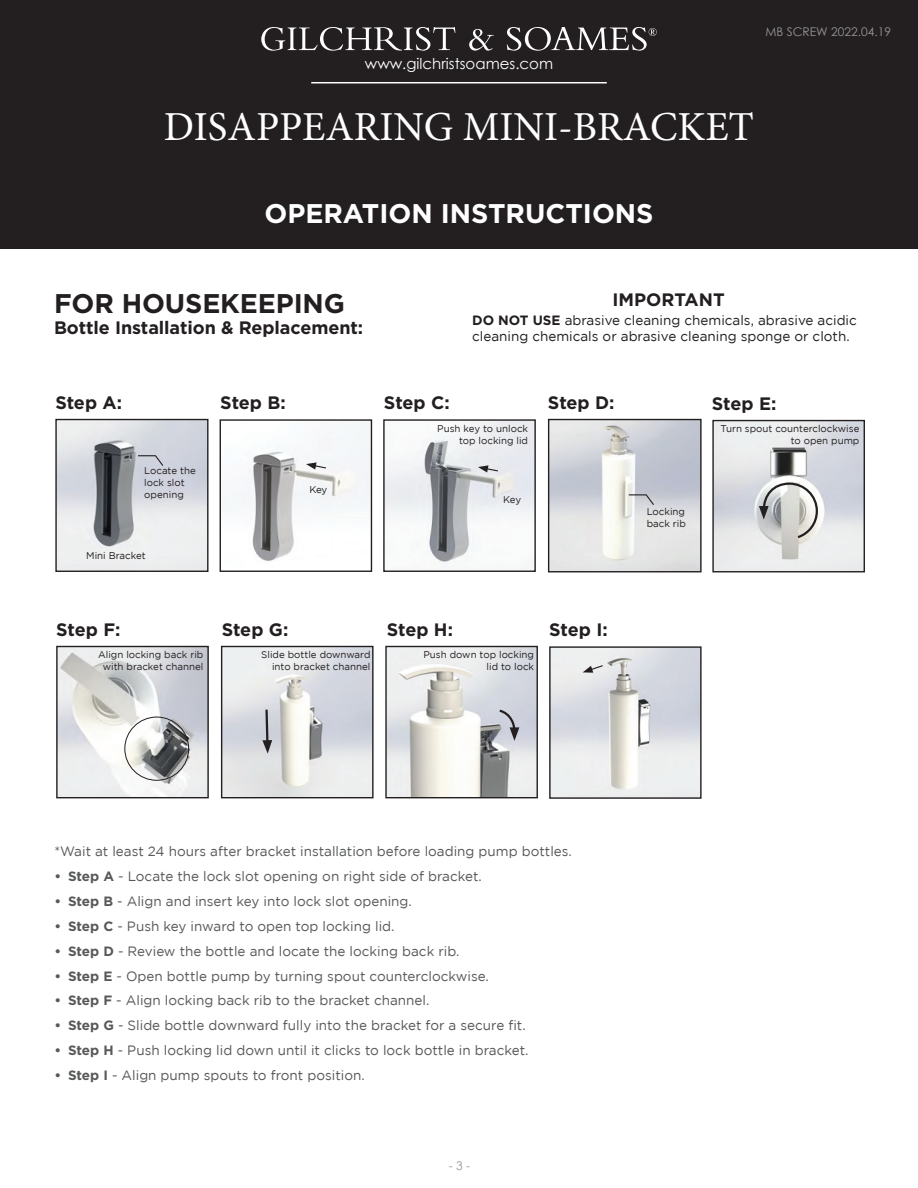
<style>
.page{position:relative;width:918px;height:1188px;background:#fff}
.page>*{position:absolute;margin:0;border:0;box-sizing:border-box;transform-origin:0 0}
.t1{font:41.25px "Minion Pro";color:#fff}
.t2{font:700 27px "Gotham";color:#fff}
.t3{font:700 27px "Gotham";letter-spacing:-.005em;color:#231f20}
.t4{font:700 18px "Gotham";letter-spacing:-.005em;color:#231f20}
.t5{font:15px "Century Gothic";color:#fff}
.t6{font:13.5px "Gotham";color:#57585a}
.t7{font:13.5px/16.2px "Gotham";color:#231f20}
.t8{font:12px "Century Gothic";color:#939598}
.t9{font:9.75px/11.7px "Gotham";color:#231f20;text-align:right}
.s1{font-weight:700}
</style>
<div class="page">
<div style="left:0;top:0;width:918px;height:248px;background:#231f20"></div>
<svg style="left:261px;top:27px;width:194px;height:24px"></svg>
<svg style="left:469px;top:29px;width:25px;height:22px"></svg>
<svg style="left:507px;top:27px;width:150px;height:24px"></svg>
<hr style="left:311px;top:82px;width:296px;height:1px;background:#fff">
<img style="left:385px;top:421px;width:149px;height:149px">
<div style="left:383px;top:419px;width:153px;height:153px;border:1px solid #231f20"></div>
<img style="left:242px;top:421px;width:128px;height:140px">
<div style="left:220px;top:419px;width:152px;height:153px;border:1px solid #231f20"></div>
<img style="left:57px;top:421px;width:150px;height:149px">
<div style="left:55px;top:419px;width:154px;height:153px;border:1px solid #231f20"></div>
<img style="left:58px;top:648px;width:149px;height:148px">
<div style="left:56px;top:646px;width:153px;height:152px;border:1px solid #231f20"></div>
<img style="left:551px;top:648px;width:149px;height:149px">
<div style="left:549px;top:646px;width:153px;height:153px;border:1px solid #231f20"></div>
<img style="left:714px;top:422px;width:149px;height:148px">
<div style="left:712px;top:420px;width:153px;height:152px;border:1px solid #231f20"></div>
<img style="left:387px;top:648px;width:149px;height:148px">
<div style="left:385px;top:646px;width:153px;height:152px;border:1px solid #231f20"></div>
<img style="left:223px;top:648px;width:149px;height:148px">
<div style="left:221px;top:646px;width:153px;height:152px;border:1px solid #231f20"></div>
<img style="left:550px;top:421px;width:150px;height:149px">
<div style="left:548px;top:419px;width:154px;height:153px;border:1px solid #231f20"></div>
<svg style="left:306px;top:462px;width:21px;height:8px"></svg>
<svg style="left:478px;top:465px;width:21px;height:8px"></svg>
<svg style="left:583px;top:664px;width:21px;height:9px"></svg>
<svg style="left:137px;top:455px;width:27px;height:12px"></svg>
<svg style="left:628px;top:494px;width:27px;height:12px"></svg>
<svg style="left:759px;top:481px;width:60px;height:59px"></svg>
<div style="left:124px;top:717px;width:65px;height:64px;border:1px solid #231f20;border-radius:50%"></div>
<svg style="left:262px;top:707px;width:10px;height:47px"></svg>
<svg style="left:497px;top:708px;width:22px;height:33px"></svg>
<p class="t5" style="left:365px;top:54px;width:190px">www.gilchristsoames.com</p>
<p class="t8" style="left:766px;top:24px;width:127px">MB SCREW 2022.04.19</p>
<h1 class="t1" style="left:164px;top:99px;width:592px">DISAPPEARING MINI-BRACKET</h1>
<h2 class="t2" style="left:264px;top:198px;width:391px">OPERATION INSTRUCTIONS</h2>
<p class="t3" style="left:54px;top:288px;width:293px">FOR HOUSEKEEPING</p>
<p class="t4" style="left:54px;top:317px;width:311px">Bottle Installation &amp; Replacement:</p>
<p class="t4" style="left:613px;top:289px;width:114px">IMPORTANT</p>
<p class="t7" style="left:472px;top:312px;width:386px"><span class="s1">DO NOT USE</span> abrasive cleaning chemicals, abrasive acidic cleaning chemicals or abrasive cleaning sponge or cloth.</p>
<p class="t4" style="left:55px;top:392px;width:68px">Step A:</p>
<p class="t4" style="left:220px;top:392px;width:67px">Step B:</p>
<p class="t4" style="left:384px;top:392px;width:67px">Step C:</p>
<p class="t4" style="left:548px;top:392px;width:68px">Step D:</p>
<p class="t4" style="left:712px;top:393px;width:66px">Step E:</p>
<p class="t9" style="left:144px;top:465px;width:53px;text-align:left">Locate the lock slot opening</p>
<p class="t9" style="left:86px;top:550px;width:61px">Mini Bracket</p>
<p class="t9" style="left:309px;top:483px;width:20px">Key</p>
<p class="t9" style="left:437px;top:423px;width:92px">Push key to unlock top locking lid</p>
<p class="t9" style="left:721px;top:423px;width:140px">Turn spout counterclockwise to open pump</p>
<p class="t9" style="left:503px;top:493px;width:20px">Key</p>
<p class="t9" style="left:647px;top:506px;width:41px;text-align:left">Locking back rib</p>
<p class="t4" style="left:56px;top:620px;width:66px">Step F:</p>
<p class="t4" style="left:222px;top:620px;width:68px">Step G:</p>
<p class="t4" style="left:387px;top:620px;width:68px">Step H:</p>
<p class="t4" style="left:549px;top:620px;width:60px">Step I:</p>
<p class="t9" style="left:98px;top:648px;width:107px;text-align:center">Align locking back rib with bracket channel</p>
<p class="t9" style="left:261px;top:648px;width:111px">Slide bottle downward into bracket channel</p>
<p class="t9" style="left:423px;top:648px;width:112px">Push down top locking lid to lock</p>
<p class="t6" style="left:55px;top:844px;width:519px">*Wait at least 24 hours after bracket installation before loading pump bottles.</p>
<p class="t6" style="left:55px;top:869px;width:429px"><span class="s1">• Step A</span> - Locate the lock slot opening on right side of bracket.</p>
<p class="t6" style="left:55px;top:894px;width:359px"><span class="s1">• Step B</span> - Align and insert key into lock slot opening.</p>
<p class="t6" style="left:55px;top:919px;width:341px"><span class="s1">• Step C</span> - Push key inward to open top locking lid.</p>
<p class="t6" style="left:55px;top:943px;width:407px"><span class="s1">• Step D</span> - Review the bottle and locate the locking back rib.</p>
<p class="t6" style="left:55px;top:968px;width:436px"><span class="s1">• Step E</span> - Open bottle pump by turning spout counterclockwise.</p>
<p class="t6" style="left:55px;top:993px;width:376px"><span class="s1">• Step F</span> - Align locking back rib to the bracket channel.</p>
<p class="t6" style="left:55px;top:1018px;width:473px"><span class="s1">• Step G</span> - Slide bottle downward fully into the bracket for a secure fit.</p>
<p class="t6" style="left:55px;top:1043px;width:476px"><span class="s1">• Step H</span> - Push locking lid down until it clicks to lock bottle in bracket.</p>
<p class="t6" style="left:55px;top:1068px;width:312px"><span class="s1">• Step I</span> - Align pump spouts to front position.</p>
<p class="t8" style="left:449px;top:1158px;width:23px">- 3 -</p>
</div>
